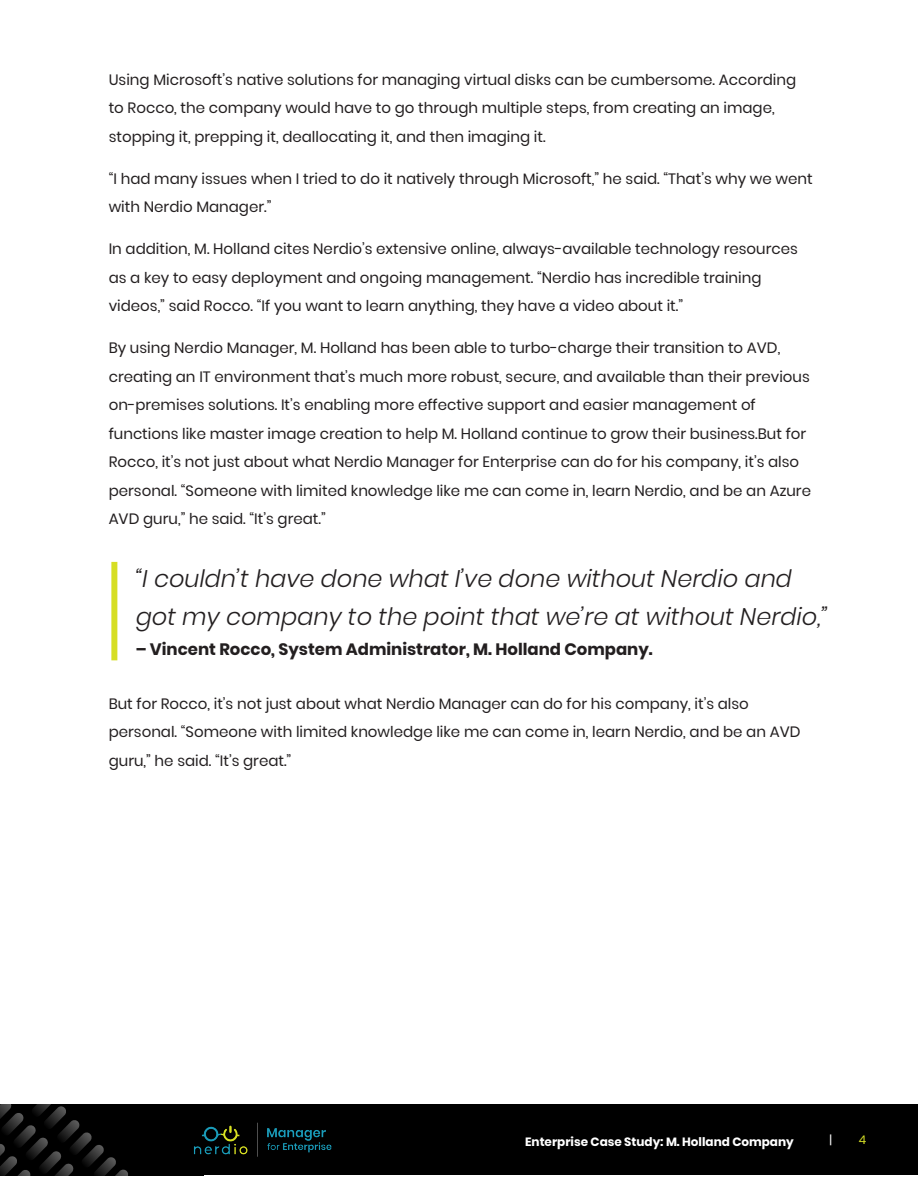
<style>
.page{position:relative;width:918px;height:1188px;background:#fff}
.page>*{position:absolute;margin:0;border:0;box-sizing:border-box;transform-origin:0 0}
.H_-2{font:italic 300 24px/37.5px "Poppins";color:#231f20}
.H_-2-2{font:700 16.5px "Poppins";color:#231f20}
.body{font:15px/28.5px "Poppins";color:#231f20}
.t1{font:700 12px "Poppins";color:#fff}
.t2{font:12px "Poppins";color:#fff}
.t3{font:12px "Poppins";color:#d2dc26}
</style>
<div class="page">
<div style="left:0;top:1104px;width:918px;height:71px;background:#000"></div>
<img style="left:0;top:1104px;width:128px;height:71px">
<img style="left:194px;top:1122px;width:138px;height:35px">
<div style="left:111px;top:562px;width:6px;height:98px;background:#d6de24"></div>
<p class="body" style="left:109px;top:65px;width:689px">Using Microsoft’s native solutions for managing virtual disks can be cumbersome. According to Rocco, the company would have to go through multiple steps, from creating an image, stopping it, prepping it, deallocating it, and then imaging it.</p>
<p class="body" style="left:109px;top:164px;width:706px">“I had many issues when I tried to do it natively through Microsoft,” he said. “That’s why we went with Nerdio Manager.”</p>
<p class="body" style="left:109px;top:235px;width:691px">In addition, M. Holland cites Nerdio’s extensive online, always-available technology resources as a key to easy deployment and ongoing management. “Nerdio has incredible training videos,” said Rocco. “If you want to learn anything, they have a video about it.”</p>
<p class="body" style="left:109px;top:334px;width:704px">By using Nerdio Manager, M. Holland has been able to turbo-charge their transition to AVD, creating an IT environment that’s much more robust, secure, and available than their previous on-premises solutions. It’s enabling more effective support and easier management of functions like master image creation to help M. Holland continue to grow their business.But for Rocco, it’s not just about what Nerdio Manager for Enterprise can do for his company, it’s also personal. “Someone with limited knowledge like me can come in, learn Nerdio, and be an Azure AVD guru,” he said. “It’s great.”</p>
<p class="H_-2" style="left:136px;top:560px;width:694px">“I couldn’t have done what I’ve done without Nerdio and got my company to the point that we’re at without Nerdio,”</p>
<p class="H_-2-2" style="left:136px;top:639px;width:519px">– Vincent Rocco, System Administrator, M. Holland Company.</p>
<p class="body" style="left:109px;top:689px;width:693px">But for Rocco, it’s not just about what Nerdio Manager can do for his company, it’s also personal. “Someone with limited knowledge like me can come in, learn Nerdio, and be an AVD guru,” he said. “It’s great.”</p>
<p class="t1" style="left:525px;top:1135px;width:270px">Enterprise Case Study: M. Holland Company</p>
<p class="t2" style="left:829px;top:1133px;width:4px">|</p>
<p class="t3" style="left:859px;top:1133px;width:9px">4</p>
</div>
